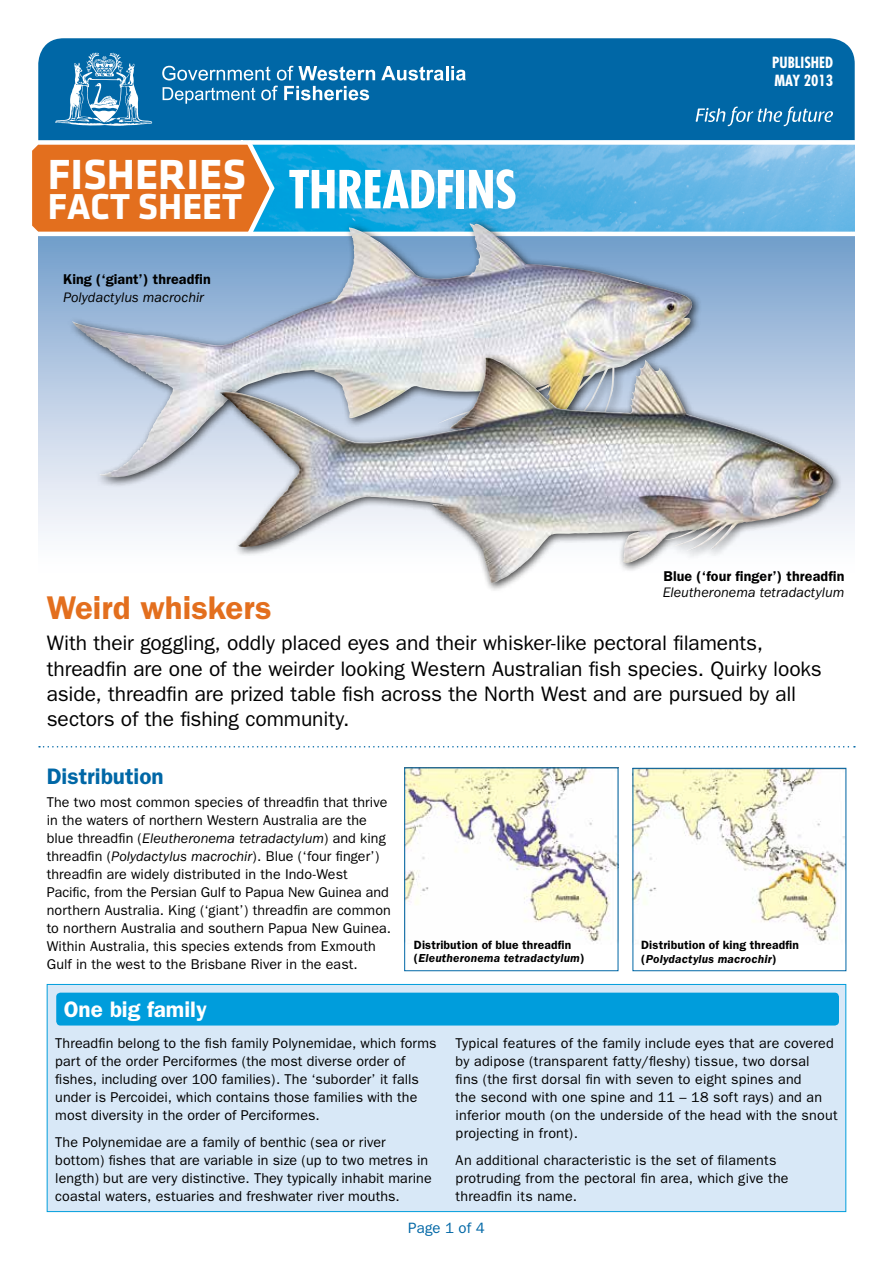
<style>
.page{position:relative;width:893px;height:1263px;background:#fff}
.page>*{position:absolute;margin:0;border:0;box-sizing:border-box;transform-origin:0 0}
.t1{font:700 condensed 51px "Futura";letter-spacing:-.01em;color:#fff}
.t2{font:700 43.65px "Klavika";color:#fff}
.t3{font:700 37.35px "Klavika";color:#fff}
.t4{font:600 33px "Franklin Gothic";color:#e36f1e}
.t5{font:600 22.5px "Franklin Gothic";color:#0067a6}
.t6{font:600 22.5px "Franklin Gothic";color:#fff}
.t7{font:21px/25.2px "Franklin Gothic";letter-spacing:-.005em;color:#000}
.t8{font:700 condensed 15px/18px "Futura";color:#fff}
.t9{font:15px "Franklin Gothic";letter-spacing:.005em;color:#0067a6}
.t10{font:14.25px/18px "Franklin Gothic";letter-spacing:.01em;color:#000}
.t11{font:600 14.25px "Franklin Gothic";letter-spacing:.01em;color:#000}
.t12{font:italic 14.25px "Franklin Gothic";color:#000}
.t13{font:600 12px/13.5px "Franklin Gothic";letter-spacing:.015em;color:#000}
.s1{font-style:italic}
</style>
<div class="page">
<svg style="left:38px;top:236px;width:817px;height:299px;background:#afc6e1"></svg>
<div style="left:47px;top:984px;width:799px;height:228px;background:#d8e8f7;border:1px solid #009ddc"></div>
<div style="left:56px;top:993px;width:783px;height:32px;background:#009ddc;border-radius:4px"></div>
<svg style="left:39px;top:746px;width:816px;height:1px"></svg>
<img style="left:635px;top:770px;width:209px;height:172px">
<img style="left:406px;top:769px;width:210px;height:173px">
<div style="left:404px;top:767px;width:214px;height:204px;border:1px solid #0067a6"></div>
<div style="left:38px;top:38px;width:817px;height:102px;background:#0067a6"></div>
<img style="left:277px;top:145px;width:578px;height:87px">
<svg style="left:162px;top:66px;width:109px;height:14px"></svg>
<svg style="left:277px;top:66px;width:98px;height:14px"></svg>
<svg style="left:381px;top:66px;width:85px;height:14px"></svg>
<svg style="left:163px;top:87px;width:92px;height:17px;background:#3f8cbb"></svg>
<svg style="left:261px;top:86px;width:17px;height:14px"></svg>
<svg style="left:284px;top:86px;width:85px;height:14px"></svg>
<svg style="left:55px;top:53px;width:97px;height:73px;background:#418dbc"></svg>
<svg style="left:32px;top:135px;width:245px;height:106px;background:#cb7435"></svg>
<hr style="left:32px;top:232px;width:850px;height:4px;background:#fff">
<div style="left:32px;top:140px;width:850px;height:5px;background:#fff"></div>
<div style="left:67px;top:218px;width:635px;height:269px;background:#000;opacity:.75"></div>
<img style="left:72px;top:224px;width:410px;height:254px">
<div style="left:215px;top:352px;width:628px;height:241px;background:#000;opacity:.75"></div>
<img style="left:219px;top:357px;width:267px;height:86px">
<svg style="left:696px;top:107px;width:137px;height:19px;background:#3787b9"></svg>
<h2 class="t2" style="left:48px;top:150px;width:200px">FISHERIES</h2>
<h3 class="t3" style="left:48px;top:186px;width:196px">FACT SHEET</h3>
<p class="t11" style="left:63px;top:271px;width:149px">King (‘giant’) threadfin</p>
<p class="t12" style="left:63px;top:289px;width:143px">Polydactylus macrochir</p>
<h1 class="t1" style="left:289px;top:158px;width:230px">THREADFINS</h1>
<p class="t8" style="left:772px;top:54px;width:62px">PUBLISHED<br>MAY 2013</p>
<p class="t11" style="left:663px;top:567px;width:183px">Blue (‘four finger’) threadfin</p>
<p class="t12" style="left:663px;top:585px;width:183px">Eleutheronema tetradactylum</p>
<h3 class="t4" style="left:47px;top:588px;width:226px">Weird whiskers</h3>
<p class="t7" style="left:47px;top:631px;width:776px">With their goggling, oddly placed eyes and their whisker-like pectoral filaments, threadfin are one of the weirder looking Western Australian fish species. Quirky looks aside, threadfin are prized table fish across the North West and are pursued by all sectors of the fishing community.</p>
<h3 class="t5" style="left:47px;top:763px;width:118px">Distribution</h3>
<p class="t10" style="left:47px;top:793px;width:346px">The two most common species of threadfin that thrive in the waters of northern Western Australia are the blue threadfin (<span class="s1">Eleutheronema tetradactylum</span>) and king threadfin (<span class="s1">Polydactylus macrochir</span>). Blue (‘four finger’) threadfin are widely distributed in the Indo-West Pacific, from the Persian Gulf to Papua New Guinea and northern Australia. King (‘giant’) threadfin are common to northern Australia and southern Papua New Guinea.<br>Within Australia, this species extends from Exmouth Gulf in the west to the Brisbane River in the east.</p>
<p class="t13" style="left:414px;top:938px;width:172px">Distribution of blue threadfin (<span class="s1">Eleutheronema tetradactylum</span>)</p>
<p class="t13" style="left:641px;top:938px;width:159px">Distribution of king threadfin (<span class="s1">Polydactylus macrochir</span>)</p>
<h3 class="t6" style="left:64px;top:996px;width:145px">One big family</h3>
<p class="t10" style="left:55px;top:1034px;width:383px">Threadfin belong to the fish family Polynemidae, which forms part of the order Perciformes (the most diverse order of fishes, including over 100 families). The ‘suborder’ it falls under is Percoidei, which contains those families with the most diversity in the order of Perciformes.</p>
<p class="t10" style="left:55px;top:1133px;width:378px">The Polynemidae are a family of benthic (sea or river bottom) fishes that are variable in size (up to two metres in length) but are very distinctive. They typically inhabit marine coastal waters, estuaries and freshwater river mouths.</p>
<p class="t10" style="left:456px;top:1034px;width:383px">Typical features of the family include eyes that are covered by adipose (transparent fatty/fleshy) tissue, two dorsal<br>fins (the first dorsal fin with seven to eight spines and<br>the second with one spine and 11 – 18 soft rays) and an inferior mouth (on the underside of the head with the snout projecting in front).</p>
<p class="t10" style="left:456px;top:1151px;width:334px">An additional characteristic is the set of filaments protruding from the pectoral fin area, which give the threadfin its name.</p>
<p class="t9" style="left:408px;top:1219px;width:78px">Page 1 of 4</p>
</div>
